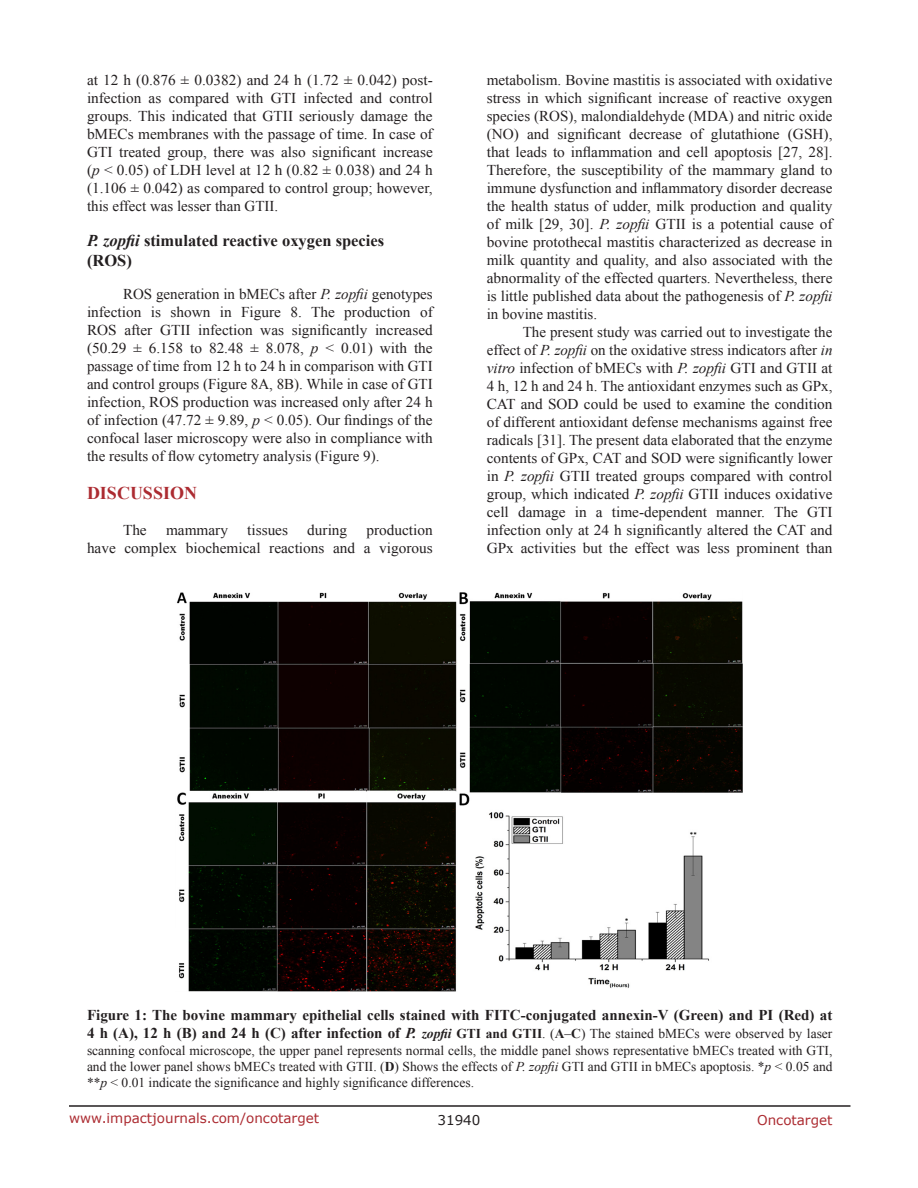
<style>
.page{position:relative;width:918px;height:1188px;background:#fff}
.page>*{position:absolute;margin:0;border:0;box-sizing:border-box;transform-origin:0 0}
.Heading{font:700 18px "Times New Roman";color:#ac2b31}
.SubHeading_middle{font:700 16.5px/19.8px "Times New Roman";color:#231f20}
.BodyText{font:15px/18px "Times New Roman";color:#231f20;text-align:justify}
.FigureText{font:700 15px "Times New Roman";color:#231f20}
.FigureText-2{font:13.5px/16.2px "Times New Roman";color:#231f20;text-align:justify}
.t1{font:13.5px "Verdana";color:#ac2b31}
.t2{font:13.5px "Verdana";color:#231f20}
.s1{font-style:italic}
.s2{font-weight:700;font-size:15px}
.s3{font-weight:700;font-style:italic;font-size:15px}
.s4{font-weight:700;font-style:italic}
.s5{font-weight:700}
</style>
<div class="page">
<hr style="left:69px;top:1105px;width:781px;height:2px;background:#231f20">
<img style="left:177px;top:592px;width:565px;height:399px">
<p class="BodyText" style="left:87px;top:71px;width:347px">at 12 h (0.876 ± 0.0382) and 24 h (1.72 ± 0.042) post&shy;infection as compared with GTI infected and control groups. This indicated that GTII seriously damage the bMECs membranes with the passage of time. In case of GTI treated group, there was also significant increase (<span class="s1">p</span> &lt; 0.05) of LDH level at 12 h (0.82 ± 0.038) and 24 h (1.106 ± 0.042) as compared to control group; however, this effect was lesser than GTII.</p>
<p class="SubHeading_middle" style="left:87px;top:230px;width:299px"><span class="s1">P. zopfii</span> stimulated reactive oxygen species (ROS)</p>
<p class="BodyText" style="left:87px;top:285px;width:347px;text-indent:36px">ROS generation in bMECs after <span class="s1">P. zopfii</span> genotypes infection is shown in Figure 8. The production of ROS after GTII infection was significantly increased (50.29 ± 6.158 to 82.48 ± 8.078, <span class="s1">p</span> &lt; 0.01) with the passage of time from 12 h to 24 h in comparison with GTI and control groups (Figure 8A, 8B). While in case of GTI infection, ROS production was increased only after 24 h of infection (47.72 ± 9.89, <span class="s1">p</span> &lt; 0.05). Our findings of the confocal laser microscopy were also in compliance with the results of flow cytometry analysis (Figure 9).</p>
<p class="Heading" style="left:87px;top:481px;width:112px">DISCUSSION</p>
<p class="BodyText" style="left:123px;top:521px;width:25px">The</p>
<p class="BodyText" style="left:166px;top:521px;width:64px">mammary</p>
<p class="BodyText" style="left:247px;top:521px;width:42px">tissues</p>
<p class="BodyText" style="left:307px;top:521px;width:41px">during</p>
<p class="BodyText" style="left:87px;top:521px;width:347px;text-align:right">production<br>have complex biochemical reactions and a vigorous</p>
<p class="BodyText" style="left:487px;top:71px;width:347px">metabolism. Bovine mastitis is associated with oxidative stress in which significant increase of reactive oxygen species (ROS), malondialdehyde (MDA) and nitric oxide (NO) and significant decrease of glutathione (GSH), that leads to inflammation and cell apoptosis [27, 28].<br>Therefore, the susceptibility of the mammary gland to immune dysfunction and inflammatory disorder decrease the health status of udder, milk production and quality of milk [29, 30]. <span class="s1">P. zopfii</span> GTII is a potential cause of bovine protothecal mastitis characterized as decrease in milk quantity and quality, and also associated with the abnormality of the effected quarters. Nevertheless, there is little published data about the pathogenesis of <span class="s1">P. zopfii </span>in bovine mastitis.</p>
<p class="BodyText" style="left:487px;top:323px;width:347px;text-indent:36px">The present study was carried out to investigate the effect of <span class="s1">P. zopfii</span> on the oxidative stress indicators after <span class="s1">in vitro</span> infection of bMECs with <span class="s1">P. zopfii</span> GTI and GTII at 4 h, 12 h and 24 h. The antioxidant enzymes such as GPx, CAT and SOD could be used to examine the condition of different antioxidant defense mechanisms against free radicals [31]. The present data elaborated that the enzyme contents of GPx, CAT and SOD were significantly lower in <span class="s1">P. zopfii</span> GTII treated groups compared with control group, which indicated <span class="s1">P. zopfii</span> GTII induces oxidative cell damage in a time-dependent manner. The GTI infection only at 24 h significantly altered the CAT and GPx activities but the effect was less prominent than</p>
<p class="FigureText" style="left:87px;top:1005px;width:747px">Figure 1: The bovine mammary epithelial cells stained with FITC-conjugated annexin-V (Green) and PI (Red) at</p>
<p class="FigureText-2" style="left:87px;top:1025px;width:747px"><span class="s2">4 h (A), 12 h (B) and 24 h (C) after infection of</span> <span class="s3">P.</span> <span class="s4">zopfii</span> <span class="s5">GTI and GTII</span>. (<span class="s5">A</span>–<span class="s5">C</span>) The stained bMECs were observed by laser scanning confocal microscope, the upper panel represents normal cells, the middle panel shows representative bMECs treated with GTI, and the lower panel shows bMECs treated with GTII. (<span class="s5">D</span>) Shows the effects of <span class="s1">P. zopfii</span> GTI and GTII in bMECs apoptosis. *<span class="s1">p</span> &lt; 0.05 and **<span class="s1">p</span> &lt; 0.01 indicate the significance and highly significance differences.</p>
<p class="t1" style="left:69px;top:1109px;width:252px">www.impactjournals.com/oncotarget</p>
<p class="t2" style="left:438px;top:1111px;width:44px">31940</p>
<p class="t1" style="left:757px;top:1111px;width:77px">Oncotarget</p>
</div>
